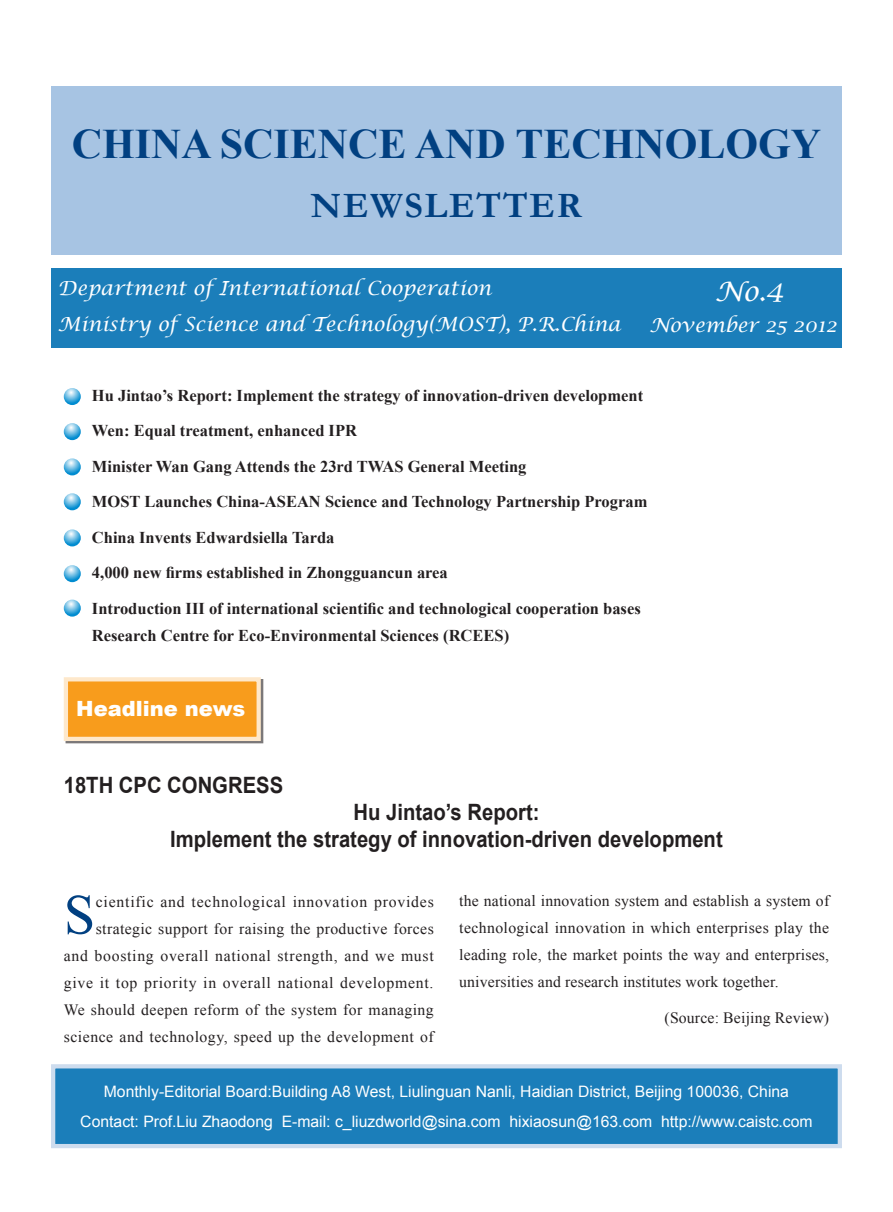
<style>
.page{position:relative;width:893px;height:1212px;background:#fff}
.page>*{position:absolute;margin:0;border:0;box-sizing:border-box;transform-origin:0 0}
.t1{font:56.55px "Times New Roman";color:#014081}
.t2{font:700 42px "Times New Roman";color:#014081}
.t3{font:700 36px "Garamond";letter-spacing:.05em;color:#014081}
.t4{font:italic 27px "Lucida Calligraphy";color:#fff}
.t5{font:700 22.5px/27px "Arial";color:#231f20;text-align:center;scale:.9 1}
.t6{font:900 21px "Arial";color:#fff}
.t7{font:italic 19.5px "Lucida Calligraphy";color:#fff}
.t8{font:700 16.5px/35.5px "Times New Roman";color:#231f20}
.t9{font:15.75px/27px "Times New Roman";letter-spacing:.035em;color:#231f20;text-align:right}
.t10{font:15.75px/30px "Arial";color:#fff;text-align:center}
.t11{font:15.75px "Times New Roman";letter-spacing:.01em;color:#231f20}
</style>
<div class="page">
<div style="left:66px;top:679px;width:200px;height:67px;background:#231f20;opacity:.6"></div>
<div style="left:64px;top:677px;width:197px;height:64px;background:#f89c1c;border:4px solid #fee8cb"></div>
<div style="left:51px;top:86px;width:791px;height:168px;background:#a7c4e3"></div>
<div style="left:51px;top:268px;width:791px;height:80px;background:#1b7eba"></div>
<div style="left:51px;top:1064px;width:791px;height:84px;background:#1b7eba;border:4px solid #cddcee"></div>
<svg style="left:64px;top:388px;width:17px;height:17px"></svg>
<svg style="left:64px;top:423px;width:17px;height:17px"></svg>
<svg style="left:64px;top:458px;width:17px;height:17px"></svg>
<svg style="left:64px;top:493px;width:17px;height:17px"></svg>
<svg style="left:64px;top:529px;width:17px;height:17px"></svg>
<svg style="left:64px;top:565px;width:17px;height:17px"></svg>
<svg style="left:64px;top:600px;width:17px;height:17px"></svg>
<h2 class="t2" style="left:72px;top:115px;width:751px">CHINA SCIENCE AND TECHNOLOGY</h2>
<h3 class="t3" style="left:311px;top:181px;width:273px">NEWSLETTER</h3>
<p class="t7" style="left:58px;top:276px;width:435px">Department of International Cooperation</p>
<h3 class="t4" style="left:715px;top:275px;width:70px">No.4</h3>
<p class="t7" style="left:58px;top:313px;width:564px">Ministry of Science and Technology(MOST), P.R.China</p>
<p class="t7" style="left:649px;top:313px;width:189px">November 25 2012</p>
<p class="t8" style="left:92px;top:377px;width:557px">Hu Jintao’s Report: Implement the strategy of innovation-driven development Wen: Equal treatment, enhanced IPR<br>Minister Wan Gang Attends the 23rd TWAS General Meeting<br>MOST Launches China-ASEAN Science and Technology Partnership Program China Invents Edwardsiella Tarda<br>4,000 new firms established in Zhongguancun area<br>Introduction III of international scientific and technological cooperation bases</p>
<p class="t8" style="left:92px;top:617px;width:419px">Research Centre for Eco-Environmental Sciences (RCEES)</p>
<h3 class="t6" style="left:76px;top:693px;width:171px">Headline news</h3>
<h3 class="t5" style="left:64px;top:773px;width:245px">18TH CPC CONGRESS</h3>
<h3 class="t5" style="left:170px;top:800px;width:615px">Hu Jintao’s Report:<br>Implement the strategy of innovation-driven development</h3>
<h1 class="t1" style="left:64px;top:876px;width:33px">S</h1>
<p class="t9" style="left:64px;top:887px;width:372px">cientific and technological innovation provides strategic support for raising the productive forces<br>and boosting overall national strength, and we must give it top priority in overall national development.<br>We should deepen reform of the system for managing science and technology, speed up the development of</p>
<p class="t9" style="left:459px;top:887px;width:371px;text-align:justify">the national innovation system and establish a system of technological innovation in which enterprises play the leading role, the market points the way and enterprises, universities and research institutes work together.</p>
<p class="t11" style="left:665px;top:1007px;width:166px">(Source: Beijing Review)</p>
<p class="t10" style="left:80px;top:1076px;width:734px">Monthly-Editorial Board:Building A8 West, Liulinguan Nanli, Haidian District, Beijing 100036, China<br>Contact: Prof.Liu Zhaodong E-mail: c_liuzdworld@sina.com hixiaosun@163.com http://www.caistc.com</p>
</div>
